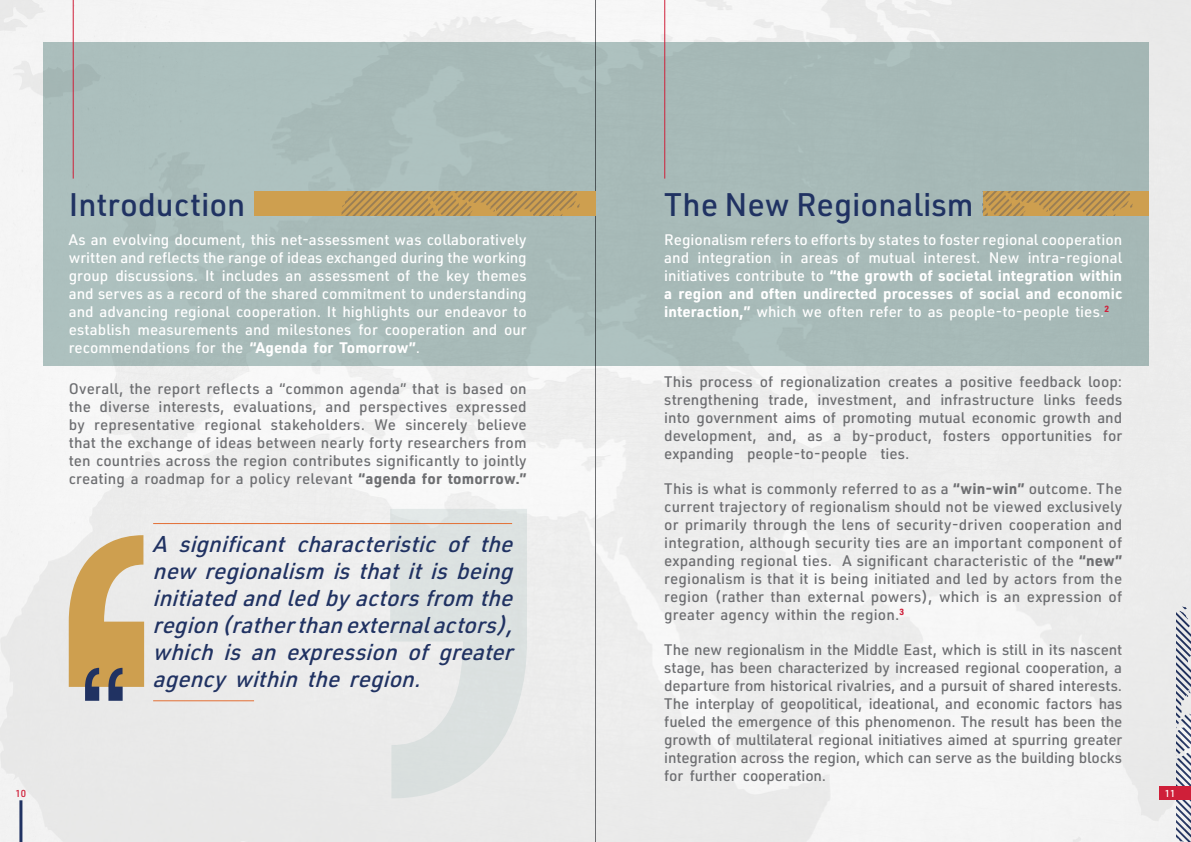
<style>
.page{position:relative;width:1191px;height:842px;background:#fff}
.page>*{position:absolute;margin:0;border:0;box-sizing:border-box;transform-origin:0 0}
.t1{font:500 32px "URWDIN Arabic";color:#203262}
.t2{font:italic 500 22.5px/27px "URWDIN Arabic";color:#203262;text-align:justify}
.t3{font:500 15px/18px "URWDIN Arabic";letter-spacing:.01em;color:#6d6e71;text-align:justify}
.t4{font:500 15px/18px "URWDIN Arabic";color:#fff;text-align:justify}
.t5{font:500 9.9px "URWDIN Arabic";color:#cf1f39}
.t6{font:500 9.9px "URWDIN Arabic";color:#fff}
.s1{font-weight:700}
</style>
<div class="page">
<img style="left:0;top:0;width:1191px;height:842px">
<div style="left:1160px;top:786px;width:31px;height:14px;background:#cf1f39"></div>
<hr style="left:19px;top:800px;width:3px;height:42px;background:#203262">
<hr style="left:595px;top:0;width:1px;height:842px;background:#6d6e71">
<svg style="left:390px;top:509px;width:137px;height:289px"></svg>
<div style="left:43px;top:43px;width:1105px;height:323px;background:#a7bab8"></div>
<hr style="left:73px;top:0;width:1px;height:179px;background:#cf1f39">
<hr style="left:664px;top:0;width:1px;height:179px;background:#cf1f39">
<div style="left:254px;top:192px;width:341px;height:24px;background:#ce9f4f"></div>
<svg style="left:341px;top:192px;width:239px;height:24px"></svg>
<svg style="left:982px;top:192px;width:166px;height:24px"></svg>
<svg style="left:69px;top:535px;width:75px;height:166px"></svg>
<hr style="left:153px;top:700px;width:101px;height:1px;background:#e36f34">
<hr style="left:153px;top:523px;width:359px;height:1px;background:#e36f34">
<h1 class="t1" style="left:69px;top:186px;width:178px">Introduction</h1>
<h1 class="t1" style="left:664px;top:186px;width:311px">The New Regionalism</h1>
<p class="t4" style="left:69px;top:231px;width:459px">As an evolving document, this net-assessment was collaboratively written and reflects the range of ideas exchanged during the working group discussions. It includes an assessment of the key themes and serves as a record of the shared commitment to understanding and advancing regional cooperation. It highlights our endeavor to establish measurements and milestones for cooperation and our recommendations for the <span class="s1">“Agenda for Tomorrow”</span>.</p>
<p class="t3" style="left:69px;top:380px;width:459px">Overall, the report reflects a “common agenda” that is based on the diverse interests, evaluations, and perspectives expressed by representative regional stakeholders. We sincerely believe that the exchange of ideas between nearly forty researchers from ten countries across the region contributes significantly to jointly creating a roadmap for a policy relevant <span class="s1">“agenda for tomorrow.”</span></p>
<h2 class="t2" style="left:153px;top:531px;width:371px">A significant characteristic of the newregionalismisthatitisbeing initiatedandledbyactorsfromthe region(ratherthanexternalactors), whichisanexpressionofgreater agencywithintheregion.</h2>
<p class="t4" style="left:664px;top:231px;width:459px">Regionalism refers to efforts by states to foster regional cooperation and integration in areas of mutual interest. New intra-regional initiatives contribute to <span class="s1">“the growth of societal integration within a region and often undirected processes of social and economic interaction,”</span> which we often refer to as people-to-people ties.<sup>2</sup></p>
<p class="t3" style="left:664px;top:373px;width:459px">This process of regionalization creates a positive feedback loop: strengthening trade, investment, and infrastructure links feeds into government aims of promoting mutual economic growth and development, and, as a by-product, fosters opportunities for expanding people-to-people ties.</p>
<p class="t3" style="left:664px;top:480px;width:459px">This is what is commonly referred to as a <span class="s1">“win-win”</span> outcome. The current trajectory of regionalism should not be viewed exclusively or primarily through the lens of security-driven cooperation and integration, although security ties are an important component of expanding regional ties. A significant characteristic of the <span class="s1">“new” </span>regionalism is that it is being initiated and led by actors from the region (rather than external powers), which is an expression of greater agency within the region.<sup>3</sup></p>
<p class="t3" style="left:664px;top:641px;width:459px">The new regionalism in the Middle East, which is still in its nascent stage, has been characterized by increased regional cooperation, a departure from historical rivalries, and a pursuit of shared interests.<br>The interplay of geopolitical, ideational, and economic factors has fueled the emergence of this phenomenon. The result has been the growth of multilateral regional initiatives aimed at spurring greater integration across the region, which can serve as the building blocks for further cooperation.</p>
<p class="t5" style="left:16px;top:788px;width:12px">10</p>
<p class="t6" style="left:1164px;top:788px;width:12px">11</p>
</div>
